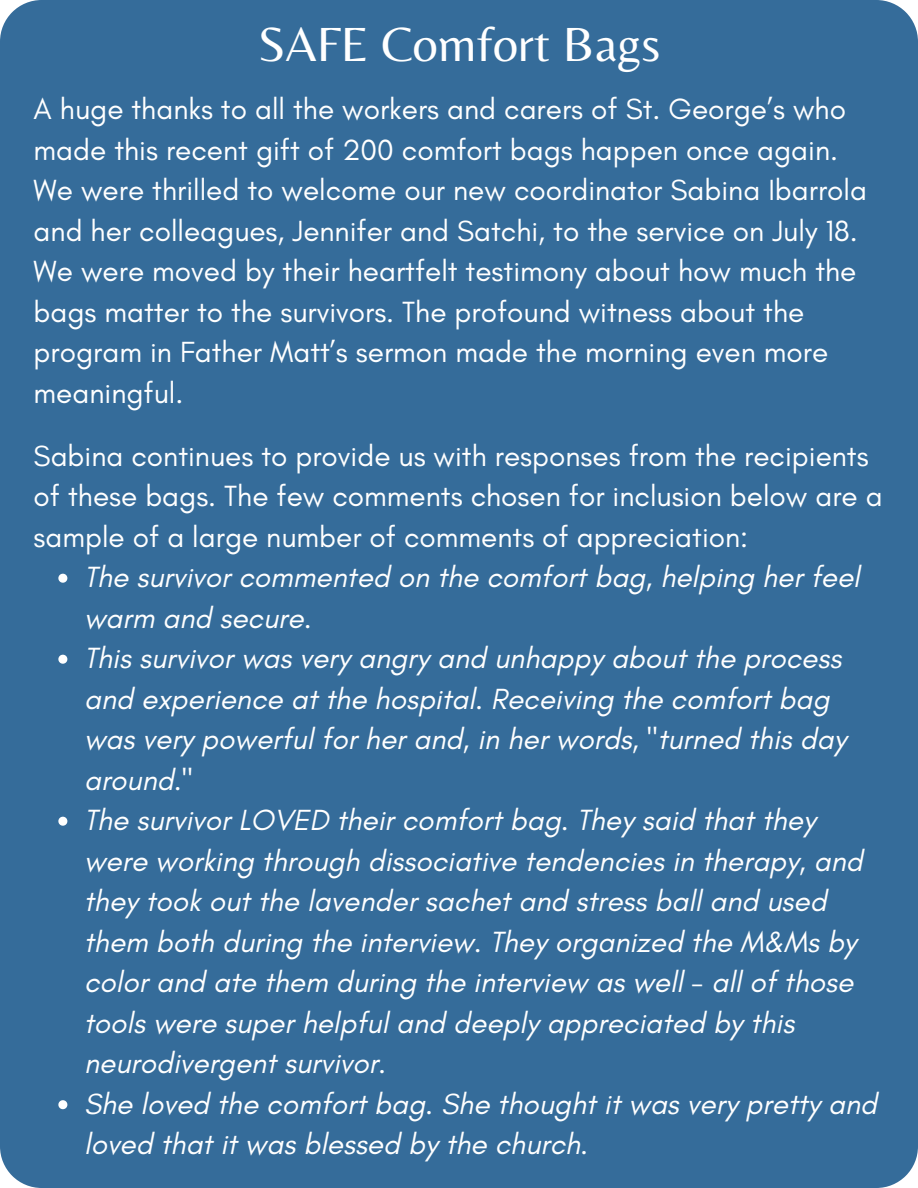
<style>
.page{position:relative;width:918px;height:1188px;background:#356c9a}
.page>*{position:absolute;margin:0;border:0;box-sizing:border-box;transform-origin:0 0}
.t1{font:49.95px "Belleza";color:#fff}
.t2{font:italic 29.7px/40.5px "Glacial Indifference";color:#fff}
.t3{font:29.7px/40.5px "Glacial Indifference";color:#fff}
</style>
<div class="page">
<svg style="left:58px;top:574px;width:9px;height:9px"></svg>
<svg style="left:58px;top:655px;width:9px;height:9px"></svg>
<svg style="left:58px;top:817px;width:9px;height:9px"></svg>
<svg style="left:58px;top:1100px;width:9px;height:9px"></svg>
<p class="t1" style="left:258px;top:15px;width:404px">SAFE Comfort Bags</p>
<p class="t3" style="left:34px;top:89px;width:835px">A huge thanks to all the workers and carers of St. George’s who made this recent gift of 200 comfort bags happen once again.<br>We were thrilled to welcome our new coordinator Sabina Ibarrola and her colleagues, Jennifer and Satchi, to the service on July 18.<br>We were moved by their heartfelt testimony about how much the bags matter to the survivors. The profound witness about the program in Father Matt’s sermon made the morning even more meaningful.</p>
<p class="t3" style="left:34px;top:435px;width:851px">Sabina continues to provide us with responses from the recipients of these bags. The few comments chosen for inclusion below are a sample of a large number of comments of appreciation:</p>
<p class="t2" style="left:84px;top:557px;width:777px">The survivor commented on the comfort bag, helping her feel warm and secure.</p>
<p class="t2" style="left:84px;top:638px;width:764px">This survivor was very angry and unhappy about the process and experience at the hospital. Receiving the comfort bag was very powerful for her and, in her words, "turned this day around."</p>
<p class="t2" style="left:84px;top:800px;width:780px">The survivor LOVED their comfort bag. They said that they were working through dissociative tendencies in therapy, and they took out the lavender sachet and stress ball and used them both during the interview. They organized the M&amp;Ms by color and ate them during the interview as well - all of those tools were super helpful and deeply appreciated by this neurodivergent survivor.</p>
<p class="t2" style="left:84px;top:1083px;width:795px">She loved the comfort bag. She thought it was very pretty and loved that it was blessed by the church.</p>
</div>
